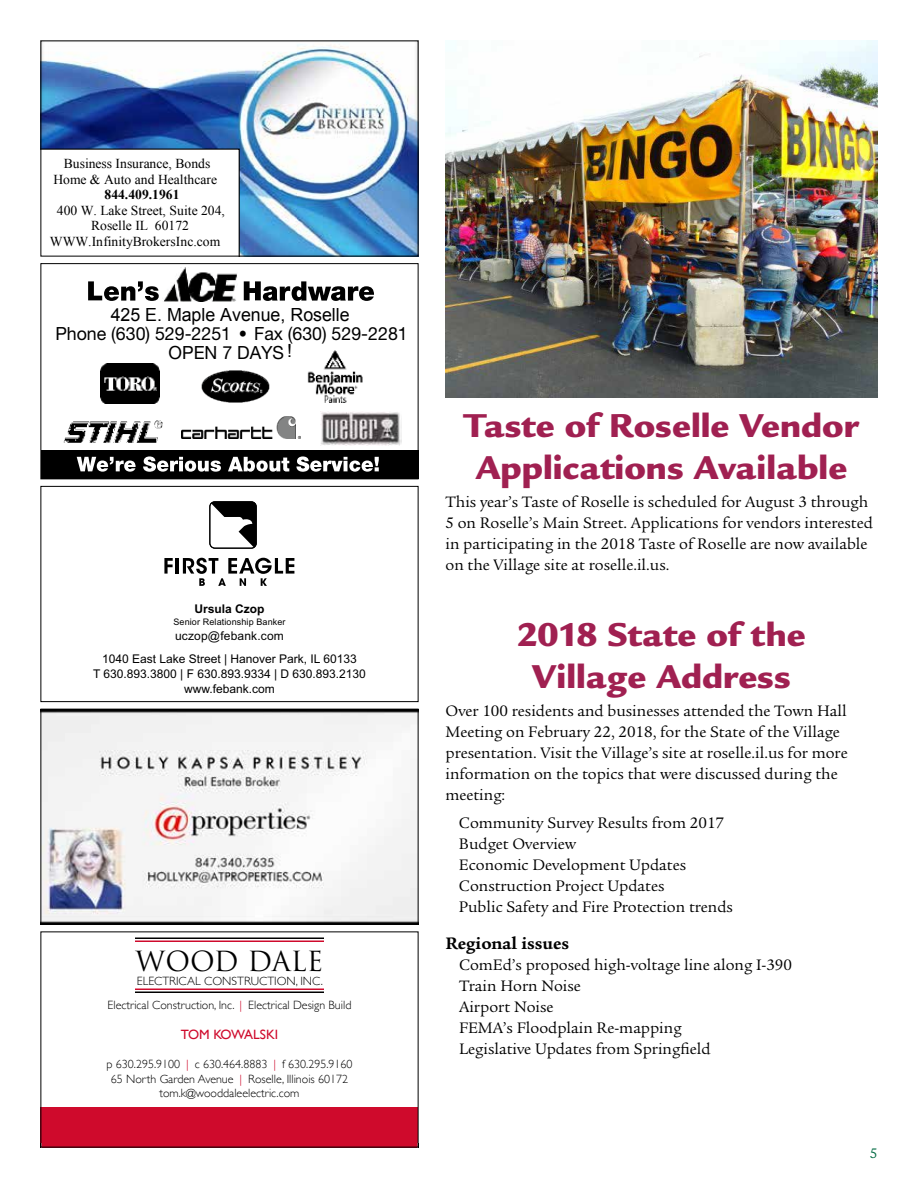
<style>
.page{position:relative;width:918px;height:1188px;background:#fff}
.page>*{position:absolute;margin:0;border:0;box-sizing:border-box;transform-origin:0 0}
.t1{font:900 36px/42px "Legacy Sans";color:#a02051;text-align:center}
.t2{font:27px "Trajan Pro";color:#000}
.t3{font:18.15px/18.9px "Helvetica Neue";color:#000;text-align:center}
.t4{font:18.15px "Arial";letter-spacing:-.005em;color:#000}
.t5{font:700 18px "Legacy Serif";color:#000}
.t6{font:16.5px/21px "Legacy Serif";color:#000}
.t7{font:15px "Legacy Sans";color:#006a42}
.t8{font:13.65px/15.8px "Times New Roman";color:#000;text-align:center}
.t9{font:700 13.65px "Times New Roman";letter-spacing:.005em;color:#000}
.t10{font:13.5px "Gill Sans";color:#cf0a2c}
.t11{font:300 12px/14.4px "Gill Sans";color:#000;text-align:center}
.t12{font:12px/22.8px "Arial MT Std";color:#000;text-align:center}
.t13{font:700 12px "Arial MT Std";color:#000}
.t14{font:9px "Arial MT Std";letter-spacing:.015em;color:#000}
.s1{font-family:"Arial";font-weight:900}
.s2{font-family:"Arial"}
.s3{color:#cf0a2c}
</style>
<div class="page">
<img style="left:42px;top:42px;width:374px;height:212px">
<svg style="left:42px;top:149px;width:198px;height:105px"></svg>
<div style="left:41px;top:450px;width:377px;height:28px;background:#000"></div>
<svg style="left:77px;top:457px;width:59px;height:15px"></svg>
<svg style="left:143px;top:456px;width:78px;height:16px"></svg>
<svg style="left:228px;top:457px;width:61px;height:15px"></svg>
<svg style="left:296px;top:456px;width:83px;height:16px"></svg>
<img style="left:63px;top:420px;width:100px;height:23px">
<img style="left:201px;top:370px;width:69px;height:33px">
<img style="left:182px;top:416px;width:119px;height:22px">
<img style="left:307px;top:350px;width:56px;height:53px">
<img style="left:321px;top:412px;width:81px;height:34px">
<img style="left:163px;top:268px;width:74px;height:34px">
<svg style="left:244px;top:281px;width:130px;height:19px"></svg>
<svg style="left:88px;top:281px;width:71px;height:19px"></svg>
<img style="left:101px;top:363px;width:58px;height:40px">
<div style="left:40px;top:263px;width:378px;height:216px;border:1px solid #000"></div>
<svg style="left:164px;top:558px;width:9px;height:16px"></svg>
<hr style="left:176px;top:558px;width:3px;height:16px;background:#000">
<svg style="left:183px;top:558px;width:111px;height:28px"></svg>
<svg style="left:210px;top:502px;width:46px;height:46px"></svg>
<div style="left:209px;top:501px;width:48px;height:48px;border:1px solid #000;border-radius:5px"></div>
<div style="left:40px;top:486px;width:378px;height:216px;border:1px solid #000"></div>
<img style="left:42px;top:711px;width:374px;height:212px">
<div style="left:40px;top:709px;width:378px;height:216px;border:1px solid #000"></div>
<div style="left:41px;top:1107px;width:377px;height:40px;background:#cf0a2c"></div>
<hr style="left:135px;top:938px;width:189px;height:1px;background:#000">
<hr style="left:135px;top:940px;width:189px;height:2px;background:#cf0a2c">
<hr style="left:135px;top:988px;width:189px;height:2px;background:#cf0a2c">
<hr style="left:135px;top:992px;width:189px;height:1px;background:#000">
<img style="left:446px;top:40px;width:432px;height:357px">
<p class="t8" style="left:53px;top:155px;width:165px">Business Insurance, Bonds<br>Home &amp; Auto and Healthcare</p>
<p class="t9" style="left:105px;top:185px;width:77px">844.409.1961</p>
<p class="t8" style="left:50px;top:202px;width:176px">400 W. Lake Street, Suite 204,<br>Roselle IL 60172<br>WWW.InfinityBrokersInc.com</p>
<p class="t4" style="left:111px;top:302px;width:240px">425 E. Maple Avenue, Roselle</p>
<p class="t3" style="left:55px;top:323px;width:354px">Phone (630) 529-2251 <span class="s1">•</span> Fax (630) 529-2281<br>OPEN 7 DAYS <span class="s2">!</span></p>
<p class="t13" style="left:195px;top:602px;width:71px">Ursula Czop</p>
<p class="t14" style="left:173px;top:616px;width:114px">Senior Relationship Banker</p>
<p class="t12" style="left:102px;top:624px;width:256px">uczop@febank.com<br>1040 East Lake Street | Hanover Park, IL 60133</p>
<p class="t12" style="left:93px;top:666px;width:274px;line-height:15px">T 630.893.3800 | F 630.893.9334 | D 630.893.2130 www.febank.com</p>
<h2 class="t2" style="left:136px;top:944px;width:189px">WOOD DALE</h2>
<p class="t11" style="left:108px;top:969px;width:245px;line-height:23.2px">ELECTRICAL CONSTRUCTION, INC.<br>Electrical Construction, Inc. <span class="s3">|</span> Electrical Design Build</p>
<p class="t10" style="left:181px;top:1027px;width:99px">TOM KOWALSKI</p>
<p class="t11" style="left:106px;top:1056px;width:248px">p 630.295.9100 <span class="s3">|</span> c 630.464.8883 <span class="s3">|</span> f 630.295.9160<br>65 North Garden Avenue <span class="s3">|</span> Roselle, Illinois 60172 tom.k@wooddaleelectric.com</p>
<h1 class="t1" style="left:464px;top:405px;width:397px">Taste of Roselle Vendor<br>Applications Available</h1>
<p class="t6" style="left:446px;top:491px;width:429px">This year’s Taste of Roselle is scheduled for August 3 through 5 on Roselle’s Main Street. Applications for vendors interested in participating in the 2018 Taste of Roselle are now available on the Village site at roselle.il.us.</p>
<h1 class="t1" style="left:517px;top:614px;width:290px">2018 State of the<br>Village Address</h1>
<p class="t6" style="left:446px;top:701px;width:404px">Over 100 residents and businesses attended the Town Hall Meeting on February 22, 2018, for the State of the Village presentation. Visit the Village’s site at roselle.il.us for more information on the topics that were discussed during the meeting:</p>
<p class="t6" style="left:459px;top:812px;width:276px">Community Survey Results from 2017<br>Budget Overview<br>Economic Development Updates<br>Construction Project Updates<br>Public Safety and Fire Protection trends</p>
<p class="t5" style="left:446px;top:933px;width:125px">Regional issues</p>
<p class="t6" style="left:459px;top:955px;width:335px">ComEd’s proposed high-voltage line along I-390<br>Train Horn Noise<br>Airport Noise<br>FEMA’s Floodplain Re-mapping<br>Legislative Updates from Springfield</p>
<p class="t7" style="left:869px;top:1145px;width:10px">5</p>
</div>
